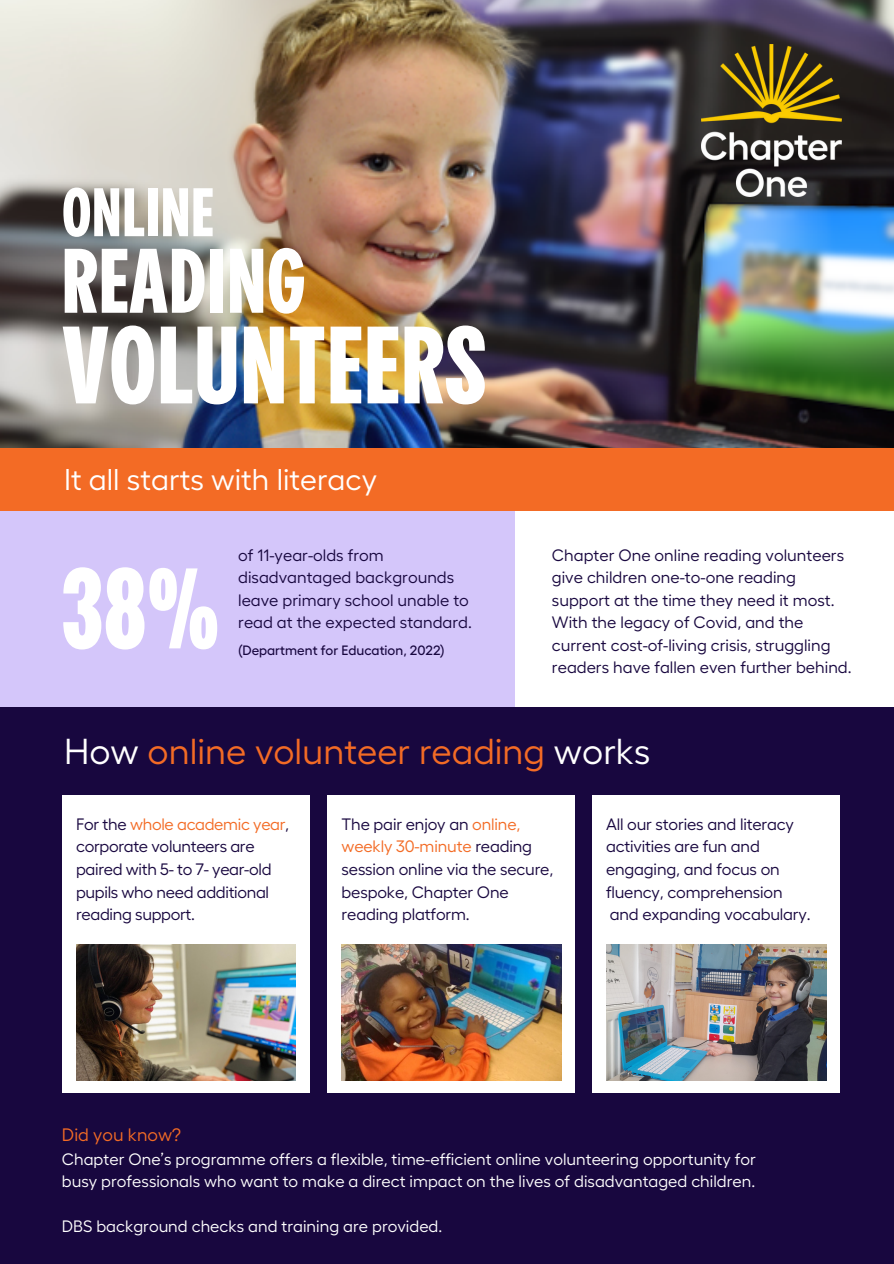
<style>
.page{position:relative;width:894px;height:1264px;background:#fff}
.page>*{position:absolute;margin:0;border:0;box-sizing:border-box;transform-origin:0 0}
.t1{font:800 extra-condensed 112.65px "PP Pangram Sans";color:#fff}
.t2{font:800 extra-condensed 108.15px "PP Pangram Sans";color:#fff}
.t3{font:800 extra-condensed 90.15px "PP Pangram Sans";color:#fff}
.t4{font:800 extra-condensed 67.5px "PP Pangram Sans";color:#fff}
.t5{font:36px "Hellix";color:#f36b25}
.t6{font:30px "Hellix";color:#fff}
.t7{font:18px "Hellix";color:#f36b25}
.t8{font:16.5px/22.5px "Hellix";letter-spacing:-.01em;color:#18073f}
.t9{font:16.5px/22.5px "Hellix";color:#fff}
.t10{font:500 13.5px "Hellix";color:#18073f}
.s1{color:#fff}
.s2{color:#f36b25}
</style>
<div class="page">
<img style="left:0;top:0;width:893px;height:452px">
<div style="left:0;top:448px;width:892px;height:63px;background:#f36b25"></div>
<img style="left:700px;top:44px;width:141px;height:152px">
<div style="left:0;top:510px;width:514px;height:196px;background:#d4c6fa"></div>
<div style="left:0;top:706px;width:892px;height:557px;background:#18073f"></div>
<div style="left:62px;top:795px;width:247px;height:297px;background:#fff"></div>
<div style="left:327px;top:795px;width:247px;height:297px;background:#fff"></div>
<div style="left:592px;top:795px;width:247px;height:297px;background:#fff"></div>
<img style="left:76px;top:944px;width:220px;height:136px">
<img style="left:341px;top:944px;width:220px;height:136px">
<img style="left:606px;top:944px;width:220px;height:136px">
<h3 class="t4" style="left:62px;top:181px;width:153px">ONLINE</h3>
<h3 class="t3" style="left:61px;top:240px;width:246px">READING</h3>
<h2 class="t2" style="left:62px;top:316px;width:426px">VOLUNTEERS</h2>
<h3 class="t6" style="left:64px;top:462px;width:314px">It all starts with literacy</h3>
<h1 class="t1" style="left:62px;top:557px;width:159px">38%</h1>
<p class="t8" style="left:238px;top:543px;width:235px">of 11-year-olds from disadvantaged backgrounds leave primary school unable to read at the expected standard.</p>
<p class="t8" style="left:551px;top:543px;width:301px">Chapter One online reading volunteers give children one-to-one reading support at the time they need it most.<br>With the legacy of Covid, and the current cost-of-living crisis, struggling readers have fallen even further behind.</p>
<p class="t10" style="left:238px;top:642px;width:208px">(Department for Education, 2022)</p>
<h3 class="t5" style="left:64px;top:731px;width:587px"><span class="s1">How</span> online volunteer reading <span class="s1">works</span></h3>
<p class="t8" style="left:76px;top:812px;width:214px">For the <span class="s2">whole academic year</span>, corporate volunteers are paired with 5- to 7- year-old pupils who need additional reading support.</p>
<p class="t8" style="left:606px;top:812px;width:206px">All our stories and literacy activities are fun and engaging, and focus on fluency, comprehension and expanding vocabulary.</p>
<p class="t8" style="left:341px;top:812px;width:213px">The pair enjoy an <span class="s2">online, weekly 30-minute</span> reading session online via the secure, bespoke, Chapter One reading platform.</p>
<p class="t7" style="left:62px;top:1124px;width:121px">Did you know?</p>
<p class="t9" style="left:62px;top:1147px;width:695px">Chapter One’s programme offers a flexible, time-efficient online volunteering opportunity for busy professionals who want to make a direct impact on the lives of disadvantaged children.</p>
<p class="t9" style="left:62px;top:1214px;width:382px">DBS background checks and training are provided.</p>
</div>
